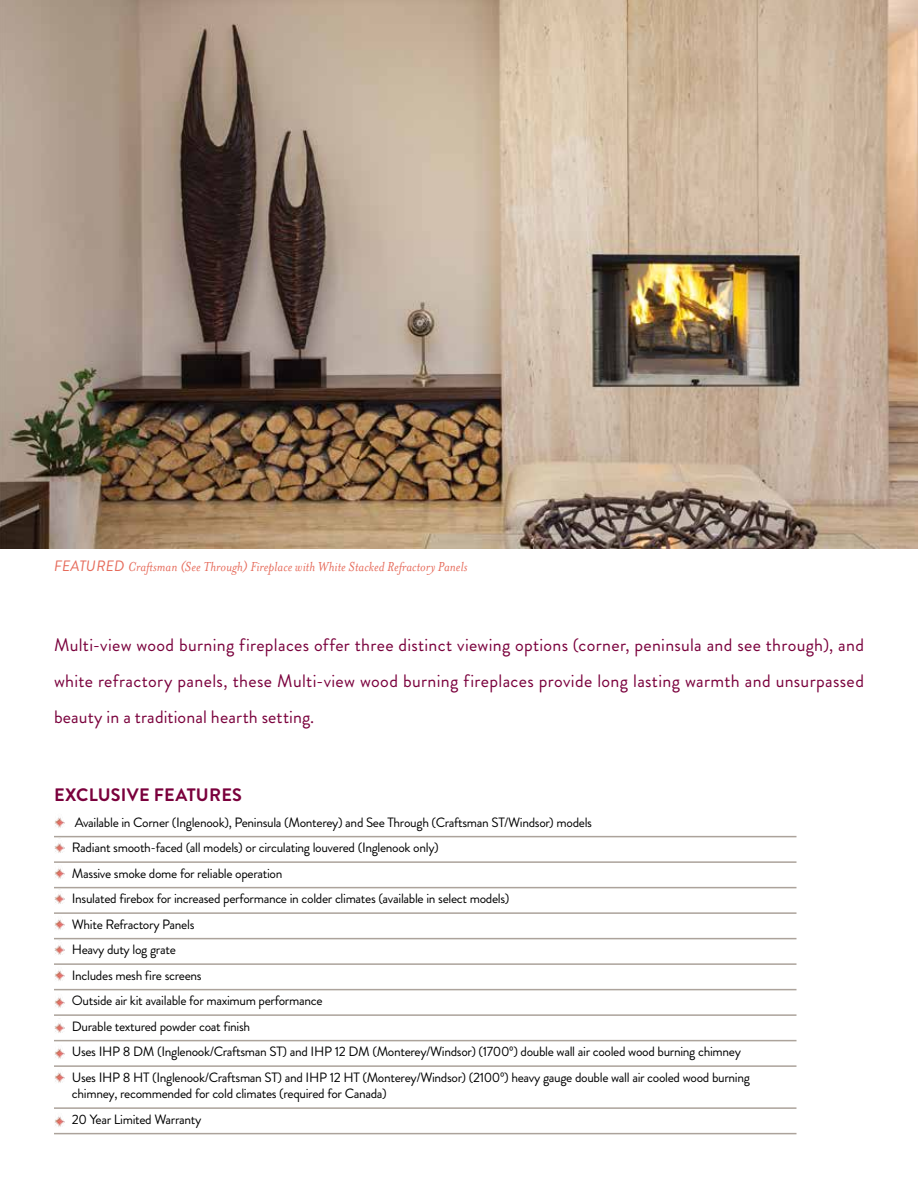
<style>
.page{position:relative;width:918px;height:1188px;background:#fff}
.page>*{position:absolute;margin:0;border:0;box-sizing:border-box;transform-origin:0 0}
.t1{font:18px/36px "Brandon Grotesque";letter-spacing:.01em;color:#7a003c;text-align:justify}
.t2{font:700 18px "Brandon Grotesque";letter-spacing:.015em;color:#7a003c}
.t3{font:italic 15px "Mrs Eaves OT";letter-spacing:.005em;color:#e66b5b}
.t4{font:13.5px/25.5px "Brandon Grotesque";letter-spacing:-.025em;color:#000}
.s1{font-family:"Brandon Grotesque"}
</style>
<div class="page">
<hr style="left:54px;top:836px;width:742px;height:1px;background:#aca39b">
<hr style="left:54px;top:861px;width:742px;height:2px;background:#aca39b">
<hr style="left:54px;top:887px;width:742px;height:1px;background:#aca39b">
<hr style="left:54px;top:912px;width:742px;height:2px;background:#aca39b">
<hr style="left:54px;top:938px;width:742px;height:1px;background:#aca39b">
<hr style="left:54px;top:963px;width:742px;height:2px;background:#aca39b">
<hr style="left:54px;top:989px;width:742px;height:1px;background:#aca39b">
<hr style="left:54px;top:1014px;width:742px;height:2px;background:#aca39b">
<hr style="left:54px;top:1040px;width:742px;height:1px;background:#aca39b">
<hr style="left:54px;top:1065px;width:742px;height:2px;background:#aca39b">
<hr style="left:54px;top:1107px;width:742px;height:2px;background:#aca39b">
<hr style="left:54px;top:1133px;width:742px;height:1px;background:#aca39b">
<img style="left:55px;top:817px;width:9px;height:11px">
<img style="left:54px;top:843px;width:10px;height:10px">
<img style="left:55px;top:868px;width:9px;height:11px">
<img style="left:54px;top:894px;width:10px;height:10px">
<img style="left:55px;top:997px;width:9px;height:11px">
<img style="left:55px;top:919px;width:9px;height:11px">
<img style="left:54px;top:1023px;width:10px;height:10px">
<img style="left:54px;top:945px;width:10px;height:10px">
<img style="left:55px;top:1048px;width:9px;height:11px">
<img style="left:55px;top:970px;width:9px;height:11px">
<img style="left:55px;top:1072px;width:9px;height:11px">
<img style="left:55px;top:1116px;width:9px;height:11px">
<img style="left:0;top:0;width:918px;height:549px">
<p class="t3" style="left:54px;top:559px;width:415px"><span class="s1">FEATURED</span> Craftsman (See Through) Fireplace with White Stacked Refractory Panels</p>
<p class="t1" style="left:54px;top:627px;width:812px">Multi-view wood burning fireplaces offer three distinct viewing options (corner, peninsula and see through), and white refractory panels, these Multi-view wood burning fireplaces provide long lasting warmth and unsurpassed beauty in a traditional hearth setting.</p>
<h1 class="t2" style="left:54px;top:783px;width:189px">EXCLUSIVE FEATURES</h1>
<p class="t4" style="left:72px;top:810px;width:679px">Available in Corner (Inglenook), Peninsula (Monterey) and See Through (Craftsman ST/Windsor) models<br>Radiant smooth-faced (all models) or circulating louvered (Inglenook only)<br>Massive smoke dome for reliable operation<br>Insulated firebox for increased performance in colder climates (available in select models)<br>White Refractory Panels<br>Heavy duty log grate<br>Includes mesh fire screens<br>Outside air kit available for maximum performance<br>Durable textured powder coat finish<br>Uses IHP 8 DM (Inglenook/Craftsman ST) and IHP 12 DM (Monterey/Windsor) (1700º) double wall air cooled wood burning chimney Uses IHP 8 HT (Inglenook/Craftsman ST) and IHP 12 HT (Monterey/Windsor) (2100º) heavy gauge double wall air cooled wood burning</p>
<p class="t4" style="left:72px;top:1081px;width:316px">chimney, recommended for cold climates (required for Canada)<br>20 Year Limited Warranty￼￼￼￼￼￼￼￼￼￼￼</p>
</div>
